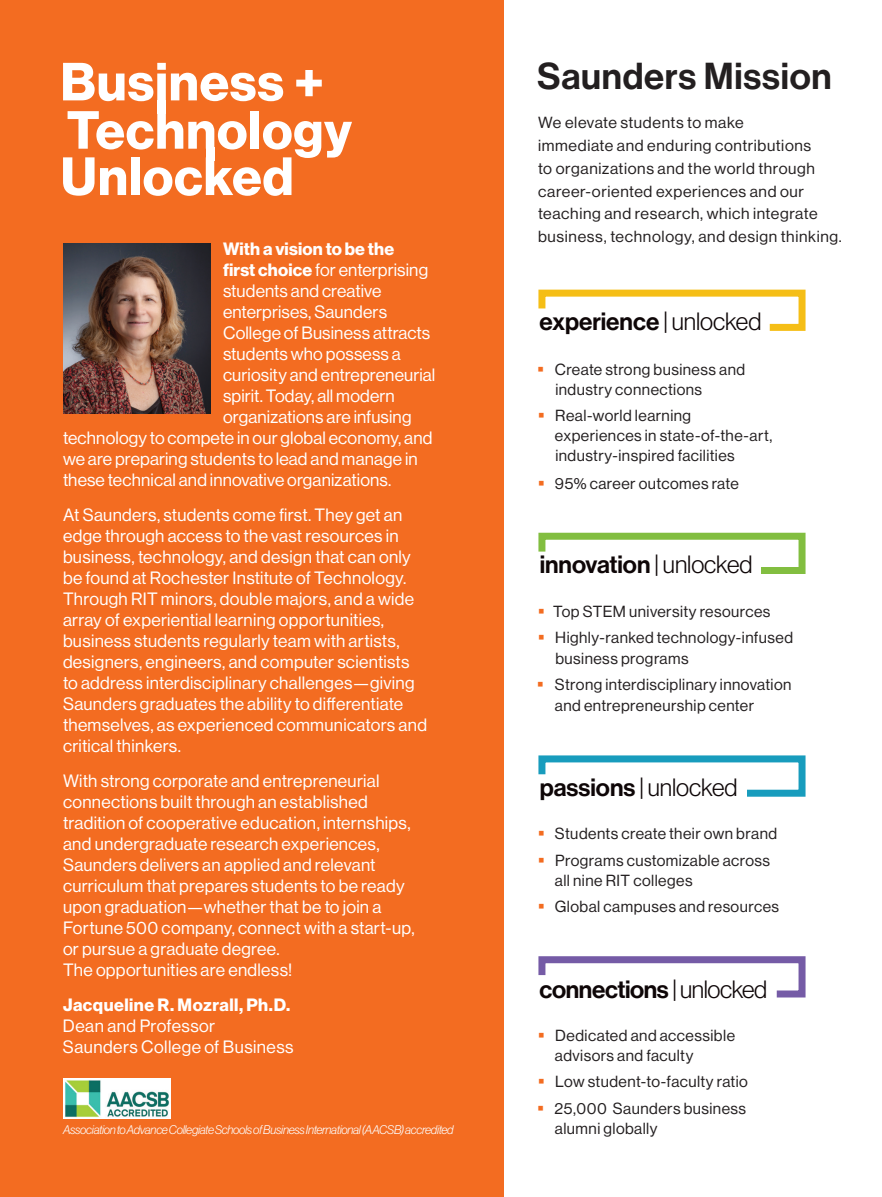
<style>
.page{position:relative;width:882px;height:1197px;background:#fff}
.page>*{position:absolute;margin:0;border:0;box-sizing:border-box;transform-origin:0 0}
.t1{font:52.68px "N Haas Grotesk DS Std 75 Bd";letter-spacing:.015em;color:#fff}
.t2{font:52.5px/48.3px "N Haas Grotesk DS Std 75 Bd";letter-spacing:.02em;color:#fff}
.t3{font:36.75px "N Haas Grotesk DS Std 65 Md";letter-spacing:.02em;color:#231f20}
.t4{font:24.5px "N Haas Grotesk DS Std 65 Md";letter-spacing:-.01em;color:#0e0607}
.t5{font:24.5px "N Haas Grotesk DS Std 45 Lt";letter-spacing:-.005em;color:#0e0607}
.t6{font:17.5px/21px "N Haas Grotesk DS Std 55 Rg";letter-spacing:.015em;color:#fff}
.t7{font:17.5px "N Haas Grotesk DS Std 75 Bd";letter-spacing:.02em;color:#fff}
.t8{font:15.75px/20.1px "N Haas Grotesk DS Std 55 Rg";letter-spacing:.03em;color:#231f20}
.t9{font:12.25px "N Haas Grotesk DS Std 46 Lt It";letter-spacing:-.025em;color:#fdfefe}
.s1{font-family:"N Haas Grotesk DS Std 75 Bd"}
.s2{font-family:"N Haas Grotesk DS Std 45 Lt"}
.s3{color:#f36c21}
.s4{font-family:"N Haas Grotesk DS Std 65 Md"}
</style>
<div class="page">
<div style="left:0;top:0;width:504px;height:1197px;background:#f36c21"></div>
<img style="left:63px;top:1079px;width:108px;height:39px">
<div style="left:157px;top:100px;width:9px;height:14px;background:#fff"></div>
<div style="left:206px;top:147px;width:8px;height:14px;background:#fff"></div>
<img style="left:63px;top:243px;width:148px;height:171px">
<svg style="left:538px;top:289px;width:268px;height:42px"></svg>
<svg style="left:538px;top:532px;width:268px;height:42px"></svg>
<svg style="left:538px;top:755px;width:268px;height:42px"></svg>
<svg style="left:538px;top:956px;width:268px;height:42px"></svg>
<h2 class="t2" style="left:60px;top:59px;width:293px">Business +<br>Technology</h2>
<h1 class="t1" style="left:61px;top:146px;width:234px">Unlocked</h1>
<p class="t7" style="left:223px;top:239px;width:173px">With a vision to be the</p>
<p class="t6" style="left:223px;top:260px;width:207px"><span class="s1">first choice</span> for enterprising</p>
<p class="t6" style="left:223px;top:281px;width:160px">students and creative</p>
<p class="t6" style="left:223px;top:302px;width:166px">enterprises, Saunders</p>
<p class="t6" style="left:223px;top:323px;width:209px">College of Business attracts</p>
<p class="t6" style="left:223px;top:344px;width:179px">students who possess a</p>
<p class="t6" style="left:223px;top:365px;width:214px">curiosity and entrepreneurial</p>
<p class="t6" style="left:223px;top:386px;width:173px">spirit. Today, all modern</p>
<p class="t6" style="left:223px;top:407px;width:190px">organizations are infusing</p>
<p class="t6" style="left:63px;top:428px;width:371px">technology to compete in our global economy, and</p>
<p class="t6" style="left:63px;top:449px;width:356px">we are preparing students to lead and manage in</p>
<p class="t6" style="left:63px;top:470px;width:330px">these technical and innovative organizations.</p>
<p class="t6" style="left:63px;top:505px;width:366px">At Saunders, students come first. They get an edge through access to the vast resources in business, technology, and design that can only be found at Rochester Institute of Technology.<br>Through RIT minors, double majors, and a wide array of experiential learning opportunities, business students regularly team with artists, designers, engineers, and computer scientists to address interdisciplinary challenges—giving Saunders graduates the ability to differentiate themselves, as experienced communicators and critical thinkers.</p>
<p class="t6" style="left:63px;top:771px;width:353px">With strong corporate and entrepreneurial connections built through an established tradition of cooperative education, internships, and undergraduate research experiences, Saunders delivers an applied and relevant curriculum that prepares students to be ready upon graduation—whether that be to join a Fortune 500 company, connect with a start-up, or pursue a graduate degree.<br>The opportunities are endless!</p>
<p class="t7" style="left:63px;top:995px;width:229px">Jacqueline R. Mozrall, Ph.D.</p>
<p class="t6" style="left:63px;top:1016px;width:232px">Dean and Professor<br>Saunders College of Business</p>
<p class="t9" style="left:63px;top:1123px;width:392px">Association to Advance Collegiate Schools of Business International (AACSB) accredited</p>
<h3 class="t3" style="left:537px;top:55px;width:296px">Saunders Mission</h3>
<p class="t8" style="left:538px;top:112px;width:305px;line-height:22.8px">We elevate students to make<br>immediate and enduring contributions<br>to organizations and the world through career-oriented experiences and our teaching and research, which integrate business, technology, and design thinking.</p>
<h3 class="t4" style="left:540px;top:307px;width:223px">experience <span class="s2">| unlocked</span></h3>
<p class="t8" style="left:555px;top:359px;width:191px;text-indent:-18px"><span class="s3">▪</span> Create strong business and industry connections</p>
<p class="t8" style="left:555px;top:406px;width:219px;text-indent:-17px"><span class="s3">▪</span> Real-world learning experiences in state-of-the-art, industry-inspired facilities</p>
<p class="t8" style="left:538px;top:473px;width:203px"><span class="s3">▪</span> 95% career outcomes rate</p>
<h3 class="t4" style="left:540px;top:551px;width:214px">innovation <span class="s2">| unlocked</span></h3>
<p class="t8" style="left:538px;top:602px;width:234px"><span class="s3">▪</span> Top STEM university resources</p>
<p class="t8" style="left:555px;top:628px;width:239px;text-indent:-18px"><span class="s3">▪</span> Highly-ranked technology-infused business programs</p>
<p class="t8" style="left:555px;top:674px;width:238px;line-height:21px;text-indent:-18px"><span class="s3">▪</span> Strong interdisciplinary innovation and entrepreneurship center</p>
<h3 class="t5" style="left:540px;top:774px;width:199px"><span class="s4">passions</span> | unlocked</h3>
<p class="t8" style="left:538px;top:824px;width:241px"><span class="s3">▪</span> Students create their own brand</p>
<p class="t8" style="left:555px;top:850px;width:217px;text-indent:-17px"><span class="s3">▪</span> Programs customizable across all nine RIT colleges</p>
<p class="t8" style="left:538px;top:897px;width:243px"><span class="s3">▪</span> Global campuses and resources</p>
<h3 class="t4" style="left:540px;top:975px;width:229px">connections <span class="s2">| unlocked</span></h3>
<p class="t8" style="left:555px;top:1025px;width:182px;text-indent:-17px"><span class="s3">▪</span> Dedicated and accessible advisors and faculty</p>
<p class="t8" style="left:538px;top:1072px;width:212px"><span class="s3">▪</span> Low student-to-faculty ratio</p>
<p class="t8" style="left:555px;top:1098px;width:193px;text-indent:-18px"><span class="s3">▪</span> 25,000 Saunders business alumni globally</p>
</div>
